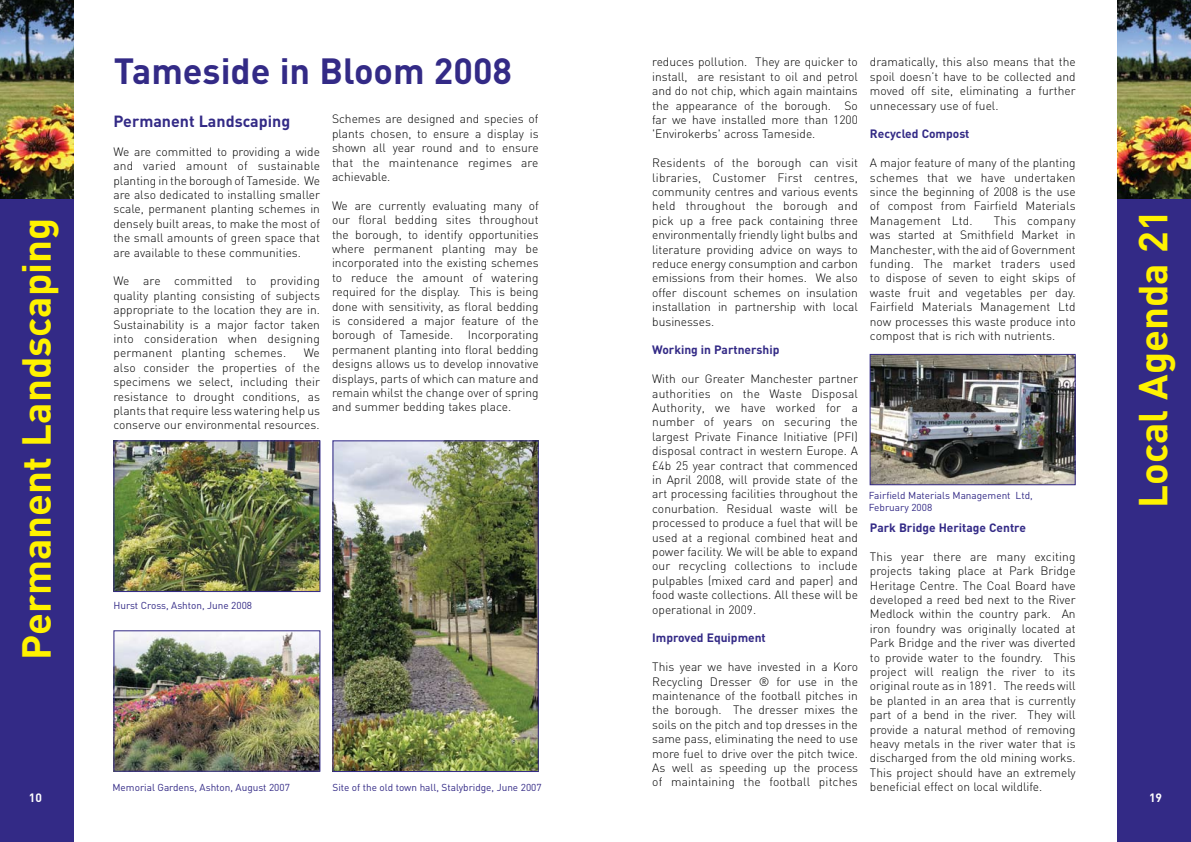
<style>
.page{position:relative;width:1191px;height:842px;background:#fff}
.page>*{position:absolute;margin:0;border:0;box-sizing:border-box;transform-origin:0 0}
.t1{font:700 40px "DIN";color:#fff200}
.t2{font:700 36px "DIN";color:#332a86}
.t3{font:700 16px "DIN";color:#332a86}
.t4{font:300 12px/14.4px "DIN";color:#000;text-align:justify}
.t5{font:700 12px "DIN";color:#332a86}
.t6{font:700 12px "DIN";color:#fff}
.t7{font:10px/12px "DIN";color:#332a86}
</style>
<div class="page">
<div style="left:1117px;top:0;width:74px;height:842px;background:#332a86"></div>
<div style="left:0;top:0;width:74px;height:842px;background:#332a86"></div>
<img style="left:115px;top:442px;width:203px;height:148px">
<div style="left:113px;top:440px;width:207px;height:152px;border:1px solid #332a86"></div>
<img style="left:115px;top:632px;width:203px;height:138px">
<div style="left:113px;top:630px;width:207px;height:142px;border:1px solid #332a86"></div>
<img style="left:871px;top:356px;width:202px;height:127px">
<div style="left:869px;top:354px;width:206px;height:131px;border:1px solid #332a86"></div>
<img style="left:0;top:0;width:74px;height:198px">
<img style="left:1117px;top:0;width:74px;height:198px">
<img style="left:334px;top:442px;width:203px;height:328px">
<div style="left:332px;top:440px;width:207px;height:332px;border:1px solid #332a86"></div>
<p class="t4" style="left:652px;top:55px;width:207px">reduces pollution. They are quicker to install, are resistant to oil and petrol and do not chip, which again maintains the appearance of the borough. So far we have installed more than 1200 'Envirokerbs' across Tameside.</p>
<p class="t4" style="left:652px;top:156px;width:207px">Residents of the borough can visit libraries, Customer First centres, community centres and various events held throughout the borough and pick up a free pack containing three environmentally friendly light bulbs and literature providing advice on ways to reduce energy consumption and carbon emissions from their homes. We also offer discount schemes on insulation installation in partnership with local businesses.</p>
<p class="t5" style="left:652px;top:342px;width:129px">Working in Partnership</p>
<p class="t4" style="left:652px;top:372px;width:207px">With our Greater Manchester partner authorities on the Waste Disposal Authority, we have worked for a number of years on securing the largest Private Finance Initiative (PFI) disposal contract in western Europe. A £4b 25 year contract that commenced in April 2008, will provide state of the art processing facilities throughout the conurbation. Residual waste will be processed to produce a fuel that will be used at a regional combined heat and power facility. We will be able to expand our recycling collections to include pulpables (mixed card and paper) and food waste collections. All these will be operational in 2009.</p>
<p class="t5" style="left:652px;top:630px;width:115px">Improved Equipment</p>
<p class="t4" style="left:652px;top:660px;width:207px">This year we have invested in a Koro Recycling Dresser ® for use in the maintenance of the football pitches in the borough. The dresser mixes the soils on the pitch and top dresses in the same pass, eliminating the need to use more fuel to drive over the pitch twice.<br>As well as speeding up the process of maintaining the football pitches</p>
<p class="t4" style="left:870px;top:55px;width:207px">dramatically, this also means that the spoil doesn’t have to be collected and moved off site, eliminating a further unnecessary use of fuel.</p>
<p class="t5" style="left:870px;top:126px;width:101px">Recycled Compost</p>
<p class="t4" style="left:870px;top:156px;width:207px">A major feature of many of the planting schemes that we have undertaken since the beginning of 2008 is the use of compost from Fairfield Materials Management Ltd.</p>
<h2 class="t2" style="left:114px;top:48px;width:400px">Tameside in Bloom 2008</h2>
<p class="t4" style="left:332px;top:112px;width:208px">Schemes are designed and species of plants chosen, to ensure a display is shown all year round and to ensure that the maintenance regimes are achievable.</p>
<p class="t4" style="left:332px;top:198px;width:208px">We are currently evaluating many of our floral bedding sites throughout the borough, to identify opportunities where permanent planting may be incorporated into the existing schemes to reduce the amount of watering required for the display. This is being done with sensitivity, as floral bedding is considered a major feature of the borough of Tameside. Incorporating permanent planting into floral bedding designs allows us to develop innovative displays, parts of which can mature and remain whilst the change over of spring and summer bedding takes place.</p>
<h3 class="t3" style="left:113px;top:111px;width:178px">Permanent Landscaping</h3>
<p class="t4" style="left:113px;top:144px;width:208px">We are committed to providing a wide and varied amount of sustainable planting in the borough of Tameside. We are also dedicated to installing smaller scale, permanent planting schemes in densely built areas, to make the most of the small amounts of green space that are available to these communities.</p>
<p class="t4" style="left:113px;top:274px;width:208px">We are committed to providing quality planting consisting of subjects appropriate to the location they are in.<br>Sustainability is a major factor taken into consideration when designing permanent planting schemes.</p>
<p class="t4" style="left:870px;top:213px;width:207px;text-indent:124px">This company was started at Smithfield Market in Manchester, with the aid of Government funding. The market traders used to dispose of seven to eight skips of waste fruit and vegetables per day.<br>Fairfield Materials Management Ltd now processes this waste produce into compost that is rich with nutrients.</p>
<h1 class="t1" style="left:1127px;top:508px;width:300px;rotate:-90deg">Local Agenda 21</h1>
<h1 class="t1" style="left:10px;top:660px;width:443px;rotate:-90deg">Permanent Landscaping</h1>
<p class="t4" style="left:113px;top:346px;width:208px;text-indent:190px">We also consider the properties of the specimens we select, including their resistance to drought conditions, as plants that require less watering help us conserve our environmental resources.</p>
<p class="t7" style="left:869px;top:489px;width:165px">Fairfield Materials Management Ltd,<br>February 2008</p>
<p class="t5" style="left:870px;top:520px;width:157px">Park Bridge Heritage Centre</p>
<p class="t4" style="left:870px;top:549px;width:207px">This year there are many exciting projects taking place at Park Bridge Heritage Centre. The Coal Board have developed a reed bed next to the River Medlock within the country park. An iron foundry was originally located at Park Bridge and the river was diverted to provide water to the foundry. This project will realign the river to its original route as in 1891. The reeds will be planted in an area that is currently part of a bend in the river. They will provide a natural method of removing heavy metals in the river water that is discharged from the old mining works.<br>This project should have an extremely beneficial effect on local wildlife.</p>
<p class="t7" style="left:113px;top:600px;width:140px">Hurst Cross, Ashton, June 2008</p>
<p class="t7" style="left:112px;top:781px;width:179px">Memorial Gardens, Ashton, August 2007</p>
<p class="t7" style="left:332px;top:781px;width:211px">Site of the old town hall, Stalybridge, June 2007</p>
<p class="t6" style="left:29px;top:789px;width:15px">10</p>
<p class="t6" style="left:1149px;top:789px;width:15px">19</p>
</div>
